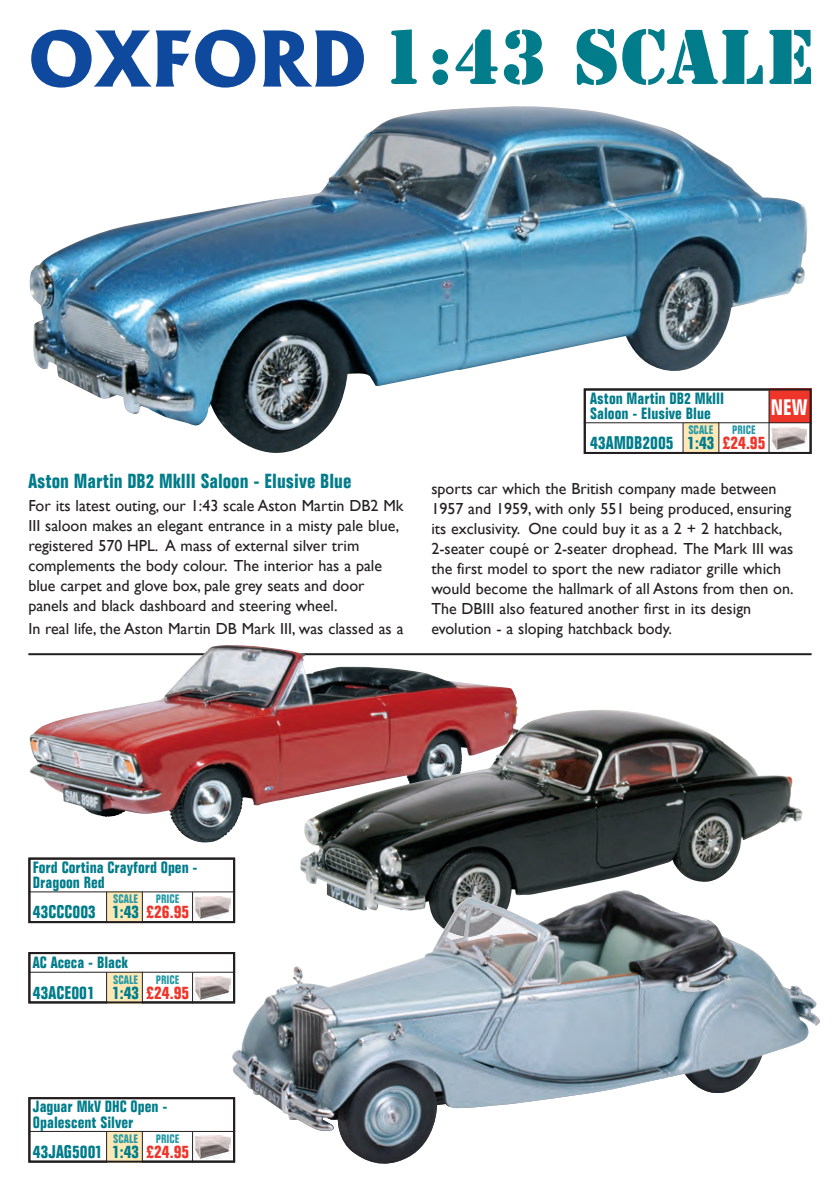
<style>
.page{position:relative;width:840px;height:1191px;background:#fff}
.page>*{position:absolute;margin:0;border:0;box-sizing:border-box;transform-origin:0 0}
.t1{font:76.6px "Stencil BT";color:#007c8a}
.t2{font:700 condensed 22px "Folio BT";color:#fff}
.t3{font:700 condensed 20px "Folio BT";color:#007c8a}
.t4{font:700 condensed 18px "Folio BT";color:#007c8a}
.t5{font:16px/20px "Gill Sans";color:#231f20}
.t6{font:700 condensed 16px/15.2px "Folio BT";color:#007c8a}
.t7{font:700 condensed 12px "Folio BT";color:#2499a6}
.s1{color:#ee3529}
</style>
<div class="page">
<svg style="left:31px;top:30px;width:224px;height:58px"></svg>
<svg style="left:263px;top:30px;width:101px;height:57px"></svg>
<img style="left:29px;top:106px;width:778px;height:347px">
<div style="left:584px;top:389px;width:226px;height:64px;background:#fff"></div>
<div style="left:768px;top:388px;width:43px;height:35px;background:#ee3529"></div>
<div style="left:683px;top:423px;width:35px;height:31px;background:#fee9b6"></div>
<hr style="left:682px;top:423px;width:1px;height:31px;background:#231f20">
<hr style="left:718px;top:422px;width:1px;height:32px;background:#231f20">
<img style="left:771px;top:427px;width:35px;height:22px">
<hr style="left:583px;top:422px;width:228px;height:1px;background:#231f20">
<div style="left:583px;top:388px;width:228px;height:66px;border:2px solid #231f20"></div>
<hr style="left:768px;top:390px;width:1px;height:64px;background:#231f20">
<hr style="left:28px;top:653px;width:783px;height:2px;background:#231f20">
<div style="left:107px;top:892px;width:35px;height:31px;background:#fee9b6"></div>
<hr style="left:106px;top:892px;width:1px;height:31px;background:#231f20">
<hr style="left:142px;top:891px;width:1px;height:32px;background:#231f20">
<img style="left:195px;top:896px;width:35px;height:22px">
<hr style="left:28px;top:891px;width:207px;height:1px;background:#231f20">
<div style="left:28px;top:857px;width:207px;height:66px;border:2px solid #231f20"></div>
<hr style="left:192px;top:892px;width:1px;height:31px;background:#231f20">
<div style="left:107px;top:1131px;width:35px;height:31px;background:#fee9b6"></div>
<hr style="left:106px;top:1131px;width:1px;height:31px;background:#231f20">
<hr style="left:142px;top:1131px;width:1px;height:31px;background:#231f20">
<img style="left:195px;top:1135px;width:35px;height:23px">
<hr style="left:28px;top:1131px;width:207px;height:1px;background:#231f20">
<div style="left:28px;top:1097px;width:207px;height:65px;border:2px solid #231f20"></div>
<hr style="left:192px;top:1131px;width:1px;height:31px;background:#231f20">
<div style="left:107px;top:972px;width:35px;height:31px;background:#fee9b6"></div>
<hr style="left:106px;top:972px;width:1px;height:31px;background:#231f20">
<hr style="left:142px;top:971px;width:1px;height:32px;background:#231f20">
<img style="left:195px;top:976px;width:35px;height:23px">
<hr style="left:28px;top:971px;width:207px;height:1px;background:#231f20">
<div style="left:28px;top:952px;width:207px;height:51px;border:2px solid #231f20"></div>
<hr style="left:192px;top:972px;width:1px;height:31px;background:#231f20">
<img style="left:29px;top:645px;width:492px;height:152px">
<img style="left:300px;top:709px;width:502px;height:181px">
<img style="left:232px;top:890px;width:587px;height:273px">
<h1 class="t1" style="left:380px;top:13px;width:436px">1:43 SCALE</h1>
<p class="t3" style="left:28px;top:474px;width:324px">Aston Martin DB2 MkIII Saloon - Elusive Blue</p>
<p class="t5" style="left:28px;top:495px;width:376px">For its latest outing, our 1:43 scale Aston Martin DB2 Mk III saloon makes an elegant entrance in a misty pale blue, registered 570 HPL. A mass of external silver trim complements the body colour. The interior has a pale blue carpet and glove box, pale grey seats and door panels and black dashboard and steering wheel.</p>
<p class="t5" style="left:28px;top:618px;width:376px">In real life, the Aston Martin DB Mark III, was classed as a</p>
<p class="t6" style="left:590px;top:392px;width:135px">Aston Martin DB2 MkIII<br>Saloon - Elusive Blue</p>
<p class="t7" style="left:688px;top:425px;width:26px">SCALE</p>
<p class="t7" style="left:731px;top:425px;width:25px">PRICE</p>
<p class="t4" style="left:590px;top:436px;width:177px">43AMDB2005 1:43 <span class="s1">£24.95</span></p>
<h2 class="t2" style="left:770px;top:399px;width:38px">NEW</h2>
<p class="t5" style="left:431px;top:478px;width:363px">sports car which the British company made between 1957 and 1959, with only 551 being produced, ensuring its exclusivity. One could buy it as a 2 + 2 hatchback, 2-seater coupéor 2-seater drophead. The Mark III was the first model to sport the new radiator grille which would become the hallmark of all Astons from then on.<br>The DBIII also featured another first in its design evolution - a sloping hatchback body.</p>
<p class="t6" style="left:33px;top:861px;width:166px">Ford Cortina Crayford Open -<br>Dragoon Red</p>
<p class="t7" style="left:113px;top:894px;width:26px">SCALE</p>
<p class="t7" style="left:156px;top:894px;width:25px">PRICE</p>
<p class="t4" style="left:33px;top:905px;width:158px">43CCC003 1:43 <span class="s1">£26.95</span></p>
<p class="t6" style="left:33px;top:956px;width:96px">AC Aceca - Black</p>
<p class="t7" style="left:113px;top:975px;width:26px">SCALE</p>
<p class="t7" style="left:156px;top:975px;width:25px">PRICE</p>
<p class="t4" style="left:33px;top:985px;width:158px">43ACE001 1:43 <span class="s1">£24.95</span></p>
<p class="t6" style="left:33px;top:1100px;width:136px">Jaguar MkV DHC Open -<br>Opalescent Silver</p>
<p class="t7" style="left:113px;top:1134px;width:26px">SCALE</p>
<p class="t7" style="left:156px;top:1134px;width:25px">PRICE</p>
<p class="t4" style="left:33px;top:1145px;width:158px">43JAG5001 1:43 <span class="s1">£24.95</span></p>
</div>
